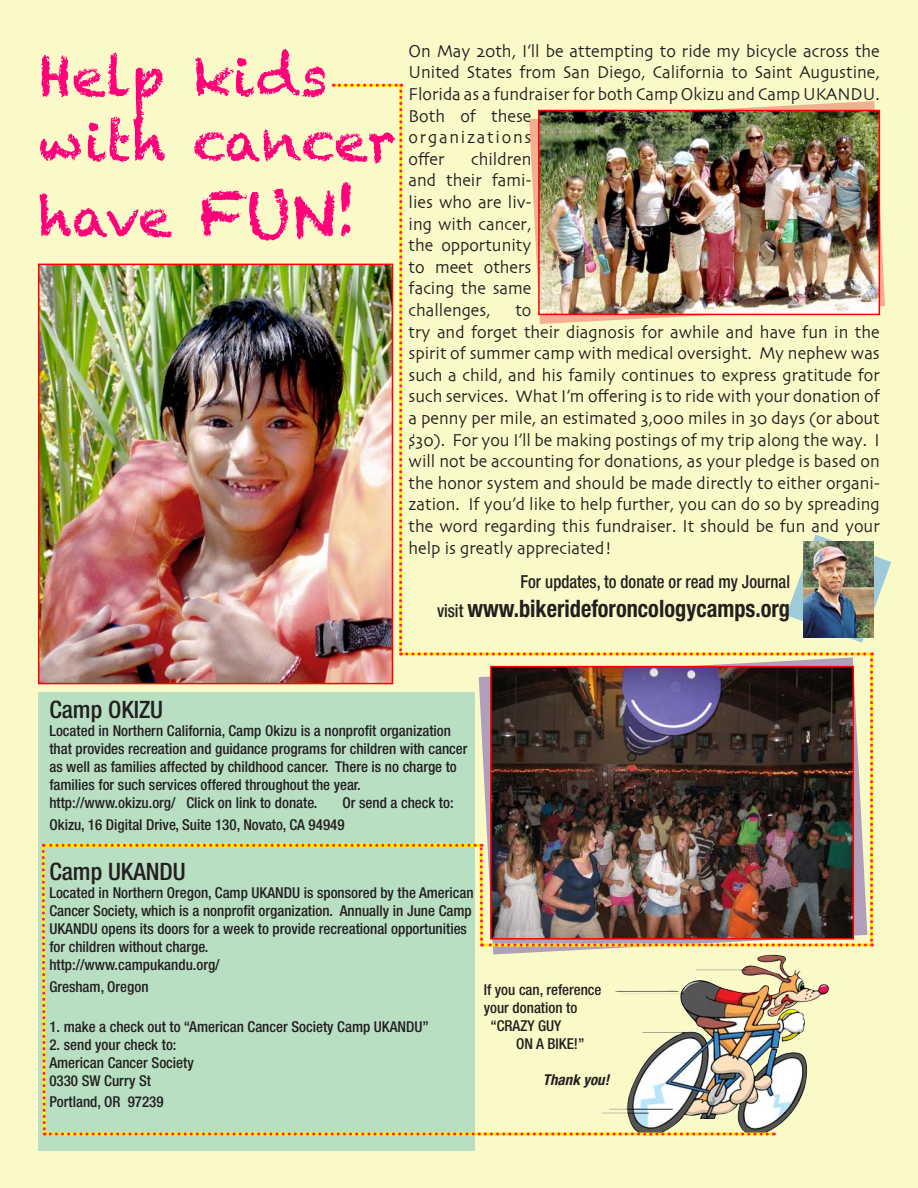
<style>
.page{position:relative;width:918px;height:1188px;background:#fafac9}
.page>*{position:absolute;margin:0;border:0;box-sizing:border-box;transform-origin:0 0}
.t1{font:54px/64.8px "Chalkduster";color:#ff007b}
.t2{font:700 condensed 24px "Helvetica Neue";color:#231f20;scale:.93 1}
.t3{font:500 condensed 24px "Helvetica Neue";color:#231f20}
.t4{font:18px/21.6px "Skia";color:#231f20;scale:.93 1}
.t5{font:500 condensed 18px "Helvetica Neue";color:#231f20;scale:.93 1}
.t6{font:500 condensed 15px/18px "Helvetica Neue";color:#231f20}
.t7{font:italic 700 condensed 15px "Helvetica Neue";color:#231f20}
.s1{font-size:63px}
.s2{font-weight:500;font-size:18px}
</style>
<div class="page">
<div style="left:38px;top:692px;width:436px;height:459px;background:#b9dfc3"></div>
<img style="left:40px;top:84px;width:851px;height:1052px">
<h1 class="t1" style="left:39px;top:44px;width:358px">Help kids with cancer</h1>
<h1 class="t1" style="left:39px;top:185px;width:321px">have <span class="s1">FUN!</span></h1>
<p class="t4" style="left:409px;top:41px;width:508px">On May 20th, I’ll be attempting to ride my bicycle across the United States from San Diego, California to Saint Augustine, Florida as a fundraiser for both Camp Okizu and Camp UKANDU.<br>Both of these<br>organizations<br>offer</p>
<p class="t4" style="left:409px;top:149px;width:134px;text-align:justify;text-indent:63px">children and their fami&shy;lies who are liv&shy;ing with cancer, the opportunity to meet others facing the same challenges,</p>
<p class="t4" style="left:409px;top:300px;width:508px;text-indent:107px">to<br>try and forget their diagnosis for awhile and have fun in the spirit of summer camp with medical oversight. My nephew was such a child, and his family continues to express gratitude for such services. What I’m offering is to ride with your donation of a penny per mile, an estimated 3,000 miles in 30 days (or about $30). For you I’ll be making postings of my trip along the way. I will not be accounting for donations, as your pledge is based on the honor system and should be made directly to either organi&shy;zation. If you’d like to help further, you can do so by spreading the word regarding this fundraiser. It should be fun and your help is greatly appreciated!</p>
<p class="t5" style="left:520px;top:571px;width:291px">For updates, to donate or read my Journal</p>
<h2 class="t2" style="left:437px;top:594px;width:381px"><span class="s2">visit</span> www.bikerideforoncologycamps.org</h2>
<h2 class="t3" style="left:49px;top:696px;width:115px">Camp OKIZU</h2>
<p class="t6" style="left:49px;top:722px;width:420px">Located in Northern California, Camp Okizu is a nonprofit organization that provides recreation and guidance programs for children with cancer as well as families affected by childhood cancer. There is no charge to families for such services offered throughout the year. http://www.okizu.org/ Click on link to donate.</p>
<p class="t6" style="left:49px;top:792px;width:406px;line-height:21.6px;text-indent:293px">Or send a check to:<br>Okizu, 16 Digital Drive, Suite 130, Novato, CA 94949</p>
<h2 class="t3" style="left:49px;top:858px;width:138px">Camp UKANDU</h2>
<p class="t6" style="left:49px;top:884px;width:426px">Located in Northern Oregon, Camp UKANDU is sponsored by the American Cancer Society, which is a nonprofit organization. Annually in June Camp UKANDU opens its doors for a week to provide recreational opportunities for children without charge.<br>http://www.campukandu.org/</p>
<p class="t6" style="left:49px;top:978px;width:101px">Gresham, Oregon</p>
<p class="t6" style="left:49px;top:1017px;width:381px">1. make a check out to “American Cancer Society Camp UKANDU”</p>
<p class="t6" style="left:49px;top:1035px;width:146px">2. send your check to:<br>American Cancer Society<br>0330 SW Curry St</p>
<p class="t6" style="left:49px;top:1093px;width:116px">Portland, OR 97239</p>
<p class="t6" style="left:484px;top:981px;width:119px">If you can, reference</p>
<p class="t6" style="left:484px;top:999px;width:95px">your donation to</p>
<p class="t6" style="left:490px;top:1017px;width:73px">“CRAZY GUY</p>
<p class="t6" style="left:516px;top:1035px;width:70px">ON A BIKE!”</p>
<p class="t7" style="left:543px;top:1071px;width:68px">Thank you!</p>
</div>
